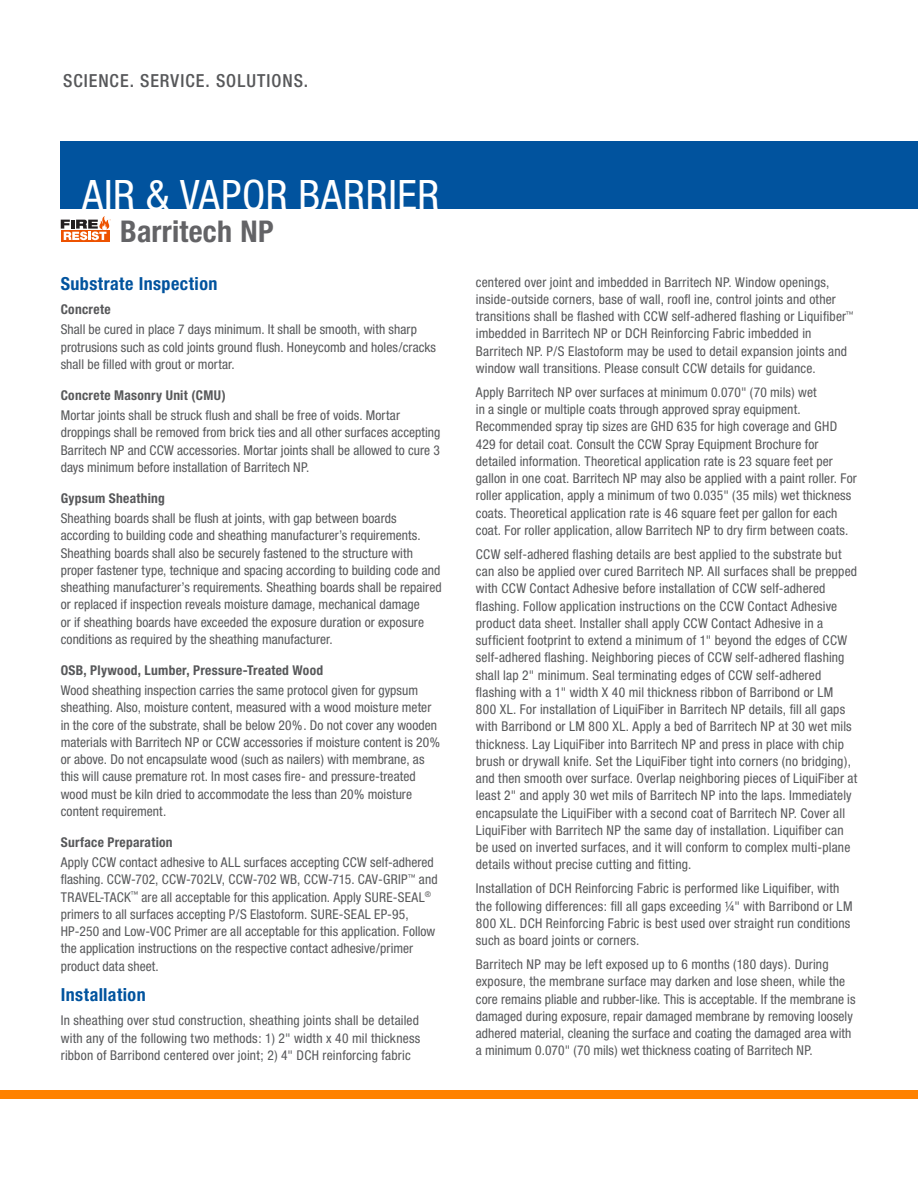
<style>
.page{position:relative;width:918px;height:1188px;background:#fff}
.page>*{position:absolute;margin:0;border:0;box-sizing:border-box;transform-origin:0 0}
.Body_Text{font:condensed 42px "Helvetica Neue";letter-spacing:.015em;color:#fff}
.t1{font:700 condensed 30px "Helvetica Neue";letter-spacing:.005em;color:#636366}
.t2{font:700 condensed 18px "Helvetica Neue";letter-spacing:.025em;color:#01539e}
.Body_Text-2{font:500 condensed 18px "Helvetica Neue";letter-spacing:.055em;color:#57585a}
.t3{font:condensed 13.5px/17.2px "Helvetica Neue";letter-spacing:.01em;color:#57585a}
.t4{font:700 condensed 13.5px "Helvetica Neue";letter-spacing:.02em;color:#57585a}
</style>
<div class="page">
<div style="left:0;top:1090px;width:918px;height:9px;background:#ff8200"></div>
<div style="left:61px;top:141px;width:857px;height:68px;background:#01539e"></div>
<div style="left:61px;top:230px;width:48px;height:12px;background:#ed5200"></div>
<svg style="left:61px;top:216px;width:50px;height:24px"></svg>
<p class="Body_Text-2" style="left:63px;top:70px;width:247px">SCIENCE. SERVICE. SOLUTIONS.</p>
<p class="Body_Text" style="left:82px;top:171px;width:359px">AIR &amp; VAPOR BARRIER</p>
<p class="t1" style="left:120px;top:213px;width:155px">Barritech NP</p>
<p class="t2" style="left:61px;top:273px;width:158px">Substrate Inspection</p>
<p class="t4" style="left:61px;top:301px;width:51px">Concrete</p>
<p class="t3" style="left:61px;top:321px;width:377px">Shall be cured in place 7 days minimum. It shall be smooth, with sharp protrusions such as cold joints ground flush. Honeycomb and holes/cracks shall be filled with grout or mortar.</p>
<p class="t4" style="left:61px;top:387px;width:167px">Concrete Masonry Unit (CMU)</p>
<p class="t3" style="left:61px;top:407px;width:381px">Mortar joints shall be struck flush and shall be free of voids. Mortar droppings shall be removed from brick ties and all other surfaces accepting Barritech NP and CCW accessories. Mortar joints shall be allowed to cure 3 days minimum before installation of Barritech NP.</p>
<p class="t4" style="left:61px;top:490px;width:106px">Gypsum Sheathing</p>
<p class="t3" style="left:61px;top:510px;width:382px">Sheathing boards shall be flush at joints, with gap between boards according to building code and sheathing manufacturer’s requirements.<br>Sheathing boards shall also be securely fastened to the structure with proper fastener type, technique and spacing according to building code and sheathing manufacturer’s requirements. Sheathing boards shall be repaired or replaced if inspection reveals moisture damage, mechanical damage<br>or if sheathing boards have exceeded the exposure duration or exposure conditions as required by the sheathing manufacturer.</p>
<p class="t4" style="left:61px;top:662px;width:264px">OSB, Plywood, Lumber, Pressure-Treated Wood</p>
<p class="t3" style="left:61px;top:682px;width:381px">Wood sheathing inspection carries the same protocol given for gypsum sheathing. Also, moisture content, measured with a wood moisture meter in the core of the substrate, shall be below 20%. Do not cover any wooden materials with Barritech NP or CCW accessories if moisture content is 20% or above. Do not encapsulate wood (such as nailers) with membrane, as this will cause premature rot. In most cases fire- and pressure-treated wood must be kiln dried to accommodate the less than 20% moisture content requirement.</p>
<p class="t4" style="left:61px;top:834px;width:113px">Surface Preparation</p>
<p class="t3" style="left:61px;top:854px;width:378px">Apply CCW contact adhesive to ALL surfaces accepting CCW self-adhered flashing. CCW-702, CCW-702LV, CCW-702 WB, CCW-715. CAV-GRIP<sup>™</sup> and TRAVEL-TACK<sup>™</sup> are all acceptable for this application. Apply SURE-SEAL<sup>® </sup>primers to all surfaces accepting P/S Elastoform. SURE-SEAL EP-95, HP-250 and Low-VOC Primer are all acceptable for this application. Follow the application instructions on the respective contact adhesive/primer product data sheet.</p>
<p class="t2" style="left:61px;top:984px;width:86px">Installation</p>
<p class="t3" style="left:61px;top:1012px;width:361px;text-align:justify">In sheathing over stud construction, sheathing joints shall be detailed with any of the following two methods: 1) 2" width x 40 mil thickness ribbon of Barribond centered over joint; 2) 4" DCH reinforcing fabric</p>
<p class="t3" style="left:476px;top:273px;width:379px">centered over joint and imbedded in Barritech NP. Window openings, inside-outside corners, base of wall, roofl ine, control joints and other transitions shall be flashed with CCW self-adhered flashing or Liquifiber<sup>™ </sup>imbedded in Barritech NP or DCH Reinforcing Fabric imbedded in Barritech NP. P/S Elastoform may be used to detail expansion joints and window wall transitions. Please consult CCW details for guidance.</p>
<p class="t3" style="left:476px;top:383px;width:382px">Apply Barritech NP over surfaces at minimum 0.070" (70 mils) wet<br>in a single or multiple coats through approved spray equipment.<br>Recommended spray tip sizes are GHD 635 for high coverage and GHD 429 for detail coat. Consult the CCW Spray Equipment Brochure for detailed information. Theoretical application rate is 23 square feet per gallon in one coat. Barritech NP may also be applied with a paint roller. For roller application, apply a minimum of two 0.035" (35 mils) wet thickness coats. Theoretical application rate is 46 square feet per gallon for each coat. For roller application, allow Barritech NP to dry firm between coats.</p>
<p class="t3" style="left:476px;top:545px;width:383px">CCW self-adhered flashing details are best applied to the substrate but can also be applied over cured Barritech NP. All surfaces shall be prepped with CCW Contact Adhesive before installation of CCW self-adhered flashing. Follow application instructions on the CCW Contact Adhesive product data sheet. Installer shall apply CCW Contact Adhesive in a sufficient footprint to extend a minimum of 1" beyond the edges of CCW self-adhered flashing. Neighboring pieces of CCW self-adhered flashing shall lap 2" minimum. Seal terminating edges of CCW self-adhered flashing with a 1" width X 40 mil thickness ribbon of Barribond or LM<br>800 XL. For installation of LiquiFiber in Barritech NP details, fill all gaps with Barribond or LM 800 XL. Apply a bed of Barritech NP at 30 wet mils thickness. Lay LiquiFiber into Barritech NP and press in place with chip brush or drywall knife. Set the LiquiFiber tight into corners (no bridging), and then smooth over surface. Overlap neighboring pieces of LiquiFiber at least 2" and apply 30 wet mils of Barritech NP into the laps. Immediately encapsulate the LiquiFiber with a second coat of Barritech NP. Cover all LiquiFiber with Barritech NP the same day of installation. Liquifiber can be used on inverted surfaces, and it will conform to complex multi-plane details without precise cutting and fitting.</p>
<p class="t3" style="left:476px;top:880px;width:378px">Installation of DCH Reinforcing Fabric is performed like Liquifiber, with the following differences: fill all gaps exceeding ¼" with Barribond or LM 800 XL. DCH Reinforcing Fabric is best used over straight run conditions such as board joints or corners.</p>
<p class="t3" style="left:476px;top:956px;width:381px">Barritech NP may be left exposed up to 6 months (180 days). During exposure, the membrane surface may darken and lose sheen, while the core remains pliable and rubber-like. This is acceptable. If the membrane is damaged during exposure, repair damaged membrane by removing loosely adhered material, cleaning the surface and coating the damaged area with a minimum 0.070" (70 mils) wet thickness coating of Barritech NP.</p>
</div>
